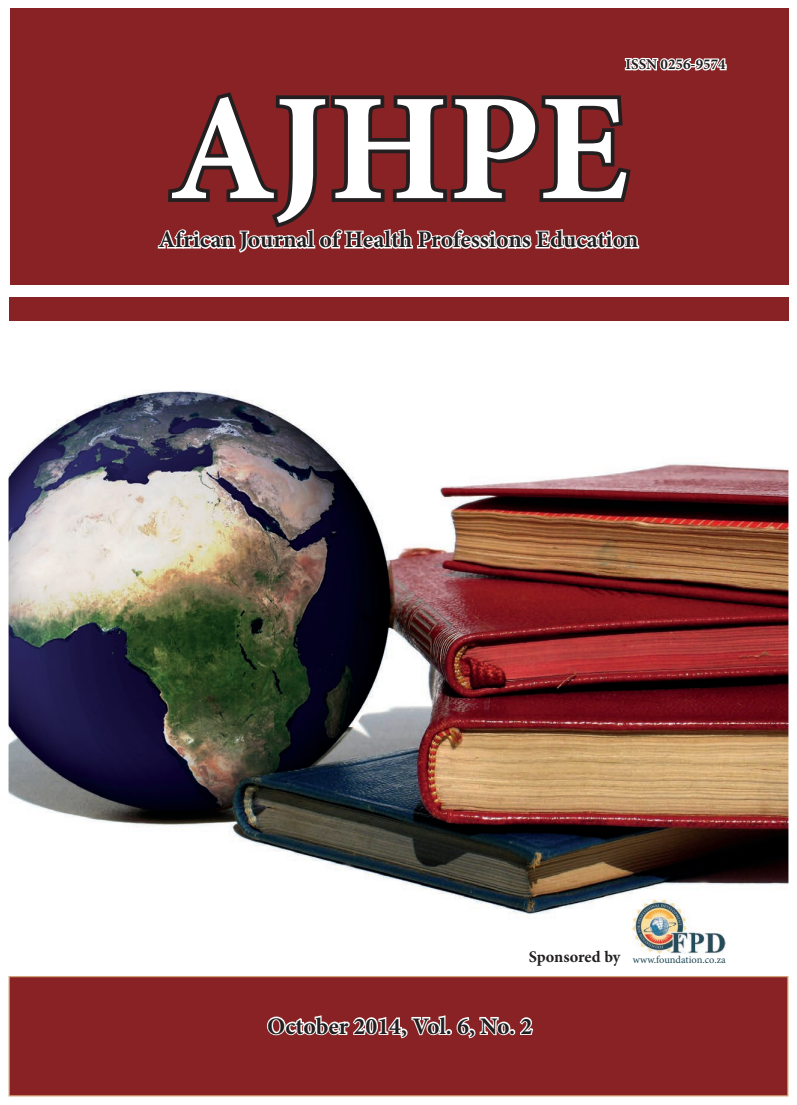
<style>
.page{position:relative;width:797px;height:1105px;background:#fff}
.page>*{position:absolute;margin:0;border:0;box-sizing:border-box;transform-origin:0 0}
.t1{font:700 152.38px "Minion Pro";letter-spacing:-.005em;color:#fff}
.t2{font:700 23.75px "Minion Pro";color:#231f20}
.t3{font:700 15px "Minion Pro";color:#231f20}
.t4{font:10.5px "Minion Pro";color:#204956}
.s1{font-weight:700;font-size:16.25px;color:#231f20}
</style>
<div class="page">
<img style="left:9px;top:390px;width:779px;height:564px">
<div style="left:10px;top:9px;width:778px;height:276px;background:#892225"></div>
<div style="left:9px;top:976px;width:778px;height:120px;background:#892225"></div>
<div style="left:9px;top:976px;width:779px;height:120px;border:1px solid #d1a378"></div>
<svg style="left:624px;top:57px;width:103px;height:14px"></svg>
<svg style="left:157px;top:92px;width:483px;height:161px"></svg>
<div style="left:9px;top:297px;width:779px;height:24px;background:#892225"></div>
<img style="left:633px;top:900px;width:92px;height:53px">
<svg style="left:266px;top:1015px;width:268px;height:24px"></svg>
<p class="t3" style="left:625px;top:54px;width:102px">ISSN 0256-9574</p>
<h1 class="t1" style="left:169px;top:42px;width:460px">AJHPE</h1>
<p class="t2" style="left:159px;top:223px;width:481px">African Journal of Health Professions Education</p>
<p class="t4" style="left:528px;top:952px;width:198px"><span class="s1">Sponsored by</span> www.foundation.co.za</p>
<p class="t2" style="left:267px;top:1009px;width:267px">October 2014, Vol. 6, No. 2</p>
</div>
